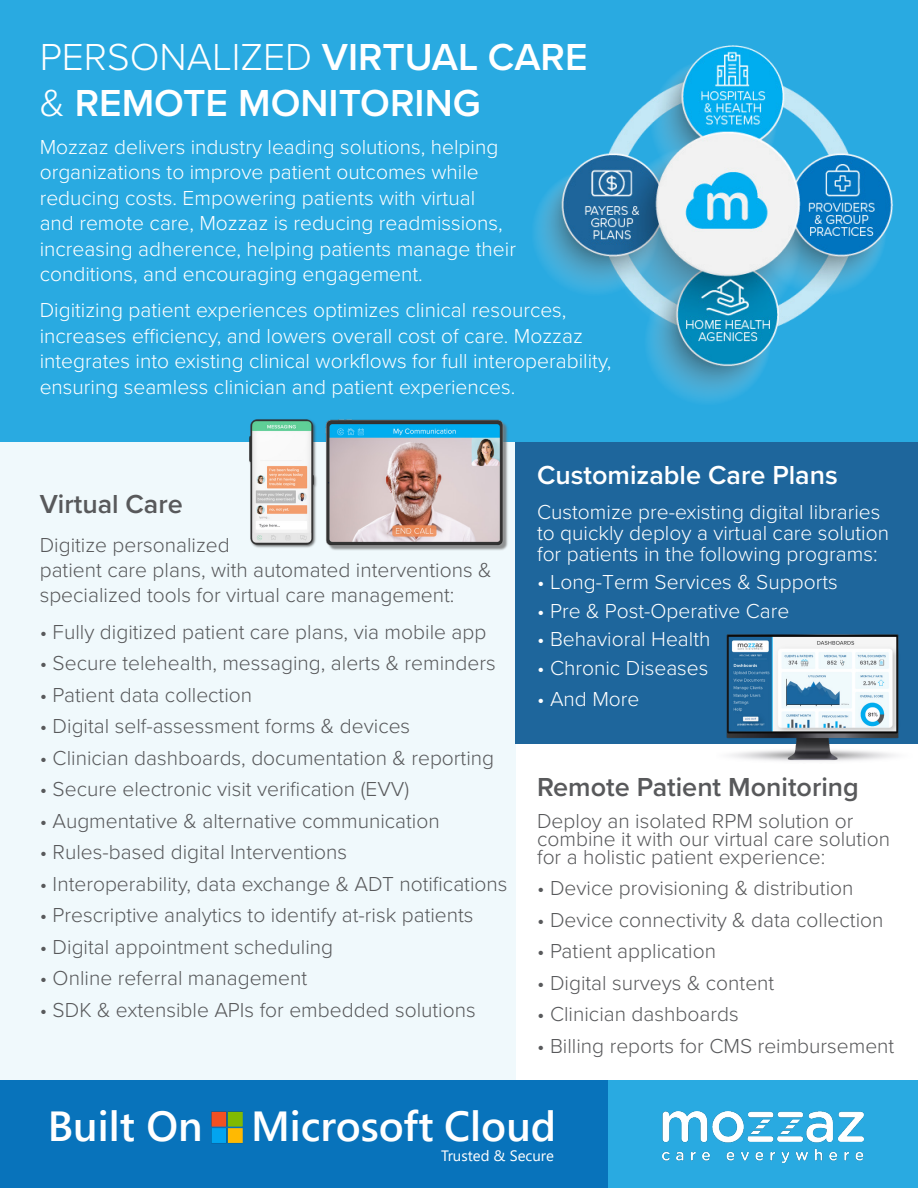
<style>
.page{position:relative;width:918px;height:1188px;background:#fff}
.page>*{position:absolute;margin:0;border:0;box-sizing:border-box;transform-origin:0 0}
.t1{font:600 42px "Segoe UI";color:#fff}
.t2{font:600 39px/46.8px "Proxima Nova";color:#fff}
.t3{font:600 27px "Proxima Nova";color:#58595b}
.t4{font:600 27px "Proxima Nova";color:#fff}
.t5{font:300 21px/18px "Proxima Nova";color:#58595b}
.t6{font:300 21px/25.5px "Proxima Nova";color:#fff}
.t7{font:15px "Segoe UI";color:#fff}
.s1{font-weight:300}
</style>
<div class="page">
<div style="left:0;top:442px;width:515px;height:638px;background:#f0f9fc"></div>
<div style="left:0;top:0;width:918px;height:442px;background:#29aae1"></div>
<div style="left:608px;top:1080px;width:310px;height:108px;background:#29aae1"></div>
<div style="left:0;top:1080px;width:608px;height:108px;background:#0873bb"></div>
<img style="left:663px;top:1112px;width:201px;height:51px">
<img style="left:211px;top:1111px;width:32px;height:32px">
<div style="left:515px;top:442px;width:403px;height:301px;background:#1e669c"></div>
<img style="left:535px;top:45px;width:358px;height:356px">
<img style="left:716px;top:634px;width:196px;height:128px">
<img style="left:325px;top:419px;width:183px;height:131px">
<img style="left:249px;top:419px;width:68px;height:129px">
<p class="t2" style="left:40px;top:32px;width:549px"><span class="s1">PERSONALIZED</span> VIRTUAL CARE <span class="s1">&amp;</span> REMOTE MONITORING</p>
<p class="t6" style="left:40px;top:133px;width:478px">Mozzaz delivers industry leading solutions, helping organizations to improve patient outcomes while reducing costs. Empowering patients with virtual<br>and remote care, Mozzaz is reducing readmissions, increasing adherence, helping patients manage their conditions, and encouraging engagement.</p>
<p class="t6" style="left:40px;top:296px;width:573px">Digitizing patient experiences optimizes clinical resources, increases efficiency, and lowers overall cost of care. Mozzaz integrates into existing clinical workflows for full interoperability, ensuring seamless clinician and patient experiences.</p>
<p class="t3" style="left:40px;top:484px;width:145px">Virtual Care</p>
<p class="t5" style="left:40px;top:531px;width:453px;line-height:25.2px">Digitize personalized<br>patient care plans, with automated interventions &amp; specialized tools for virtual care management:</p>
<p class="t5" style="left:40px;top:621px;width:448px">• Fully digitized patient care plans, via mobile app</p>
<p class="t5" style="left:40px;top:653px;width:458px">• Secure telehealth, messaging, alerts &amp; reminders</p>
<p class="t5" style="left:40px;top:684px;width:214px">• Patient data collection</p>
<p class="t5" style="left:40px;top:716px;width:372px">• Digital self-assessment forms &amp; devices</p>
<p class="t5" style="left:40px;top:747px;width:456px">• Clinician dashboards, documentation &amp; reporting</p>
<p class="t5" style="left:40px;top:779px;width:371px">• Secure electronic visit verification (EVV)</p>
<p class="t5" style="left:40px;top:810px;width:402px">• Augmentative &amp; alternative communication</p>
<p class="t5" style="left:40px;top:842px;width:309px">• Rules-based digital Interventions</p>
<p class="t5" style="left:40px;top:873px;width:469px">• Interoperability, data exchange &amp; ADT notifications</p>
<p class="t5" style="left:40px;top:905px;width:435px">• Prescriptive analytics to identify at-risk patients</p>
<p class="t5" style="left:40px;top:936px;width:295px">• Digital appointment scheduling</p>
<p class="t5" style="left:40px;top:968px;width:269px">• Online referral management</p>
<p class="t5" style="left:40px;top:999px;width:438px">• SDK &amp; extensible APIs for embedded solutions</p>
<p class="t4" style="left:537px;top:455px;width:302px">Customizable Care Plans</p>
<p class="t6" style="left:537px;top:500px;width:353px;line-height:21px">Customize pre-existing digital libraries to quickly deploy a virtual care solution for patients in the following programs:</p>
<p class="t6" style="left:537px;top:568px;width:302px">• Long-Term Services &amp; Supports</p>
<p class="t6" style="left:537px;top:597px;width:254px">• Pre &amp; Post-Operative Care</p>
<p class="t6" style="left:537px;top:625px;width:175px">• Behavioral Health</p>
<p class="t6" style="left:537px;top:654px;width:173px">• Chronic Diseases</p>
<p class="t6" style="left:537px;top:685px;width:104px">• And More</p>
<p class="t3" style="left:537px;top:767px;width:323px">Remote Patient Monitoring</p>
<p class="t5" style="left:537px;top:810px;width:355px">Deploy an isolated RPM solution or combine it with our virtual care solution for a holistic patient experience:</p>
<p class="t5" style="left:537px;top:878px;width:318px">• Device provisioning &amp; distribution</p>
<p class="t5" style="left:537px;top:909px;width:348px">• Device connectivity &amp; data collection</p>
<p class="t5" style="left:537px;top:941px;width:180px">• Patient application</p>
<p class="t5" style="left:537px;top:972px;width:239px">• Digital surveys &amp; content</p>
<p class="t5" style="left:537px;top:1004px;width:203px">• Clinician dashboards</p>
<p class="t5" style="left:537px;top:1035px;width:359px">• Billing reports for CMS reimbursement</p>
<p class="t1" style="left:48px;top:1087px;width:156px">Built On</p>
<p class="t1" style="left:251px;top:1087px;width:307px">Microsoft Cloud</p>
<p class="t7" style="left:441px;top:1141px;width:114px">Trusted &amp; Secure</p>
</div>
